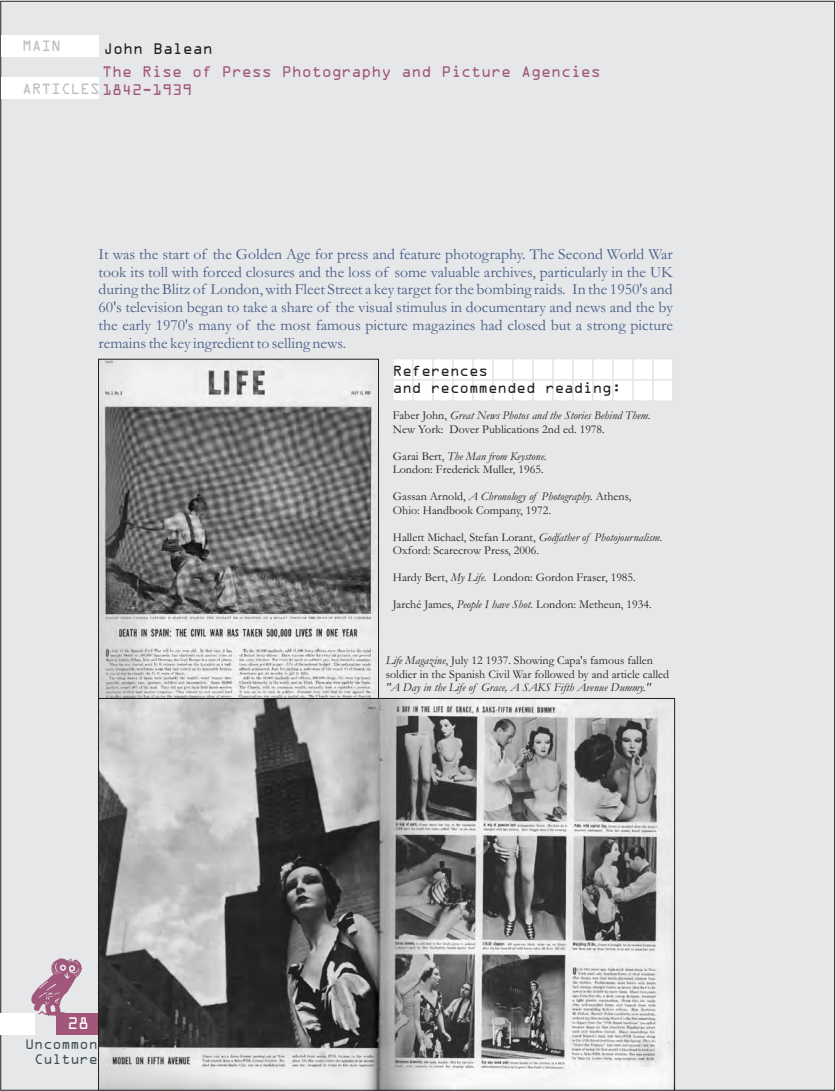
<style>
.page{position:relative;width:836px;height:1091px;background:#fff}
.page>*{position:absolute;margin:0;border:0;box-sizing:border-box;transform-origin:0 0}
.t1{font:18px "OCRA Extended";color:#fff}
.t2{font:16.5px/18.3px "OCRA Extended";color:#a1577b}
.t3{font:16.5px "OCRA Extended";color:#231f20}
.t4{font:16.05px "OCRA Extended";color:#bcbdc0}
.t5{font:15.75px/17.7px "Garamond";color:#485e88;text-align:justify}
.t6{font:15.75px/16.4px "OCRA Extended";color:#231f20}
.t7{font:15px/15.5px "OCRA Extended";color:#425159;text-align:right}
.t8{font:12px/13.5px "Garamond";color:#231f20}
.s1{font-style:italic}
</style>
<div class="page">
<div style="left:1px;top:1px;width:833px;height:1089px;background:#e6e7e9"></div>
<div style="left:572px;top:358px;width:21px;height:22px;background:#fff;border:2px solid #e4e5e7"></div>
<div style="left:572px;top:379px;width:21px;height:23px;background:#fff;border:2px solid #e4e5e7"></div>
<div style="left:552px;top:358px;width:21px;height:22px;background:#fff;border:2px solid #e4e5e7"></div>
<div style="left:552px;top:379px;width:21px;height:23px;background:#fff;border:2px solid #e4e5e7"></div>
<div style="left:652px;top:358px;width:21px;height:22px;background:#fff;border:2px solid #e4e5e7"></div>
<div style="left:652px;top:379px;width:21px;height:23px;background:#fff;border:2px solid #e4e5e7"></div>
<div style="left:632px;top:358px;width:21px;height:22px;background:#fff;border:2px solid #e4e5e7"></div>
<div style="left:632px;top:379px;width:21px;height:23px;background:#fff;border:2px solid #e4e5e7"></div>
<div style="left:492px;top:358px;width:21px;height:22px;background:#fff;border:2px solid #e4e5e7"></div>
<div style="left:492px;top:379px;width:21px;height:23px;background:#fff;border:2px solid #e4e5e7"></div>
<div style="left:432px;top:358px;width:21px;height:22px;background:#fff;border:2px solid #e4e5e7"></div>
<div style="left:432px;top:379px;width:21px;height:23px;background:#fff;border:2px solid #e4e5e7"></div>
<div style="left:472px;top:358px;width:21px;height:22px;background:#fff;border:2px solid #e4e5e7"></div>
<div style="left:472px;top:379px;width:21px;height:23px;background:#fff;border:2px solid #e4e5e7"></div>
<div style="left:452px;top:358px;width:21px;height:22px;background:#fff;border:2px solid #e4e5e7"></div>
<div style="left:452px;top:379px;width:21px;height:23px;background:#fff;border:2px solid #e4e5e7"></div>
<div style="left:592px;top:358px;width:21px;height:22px;background:#fff;border:2px solid #e4e5e7"></div>
<div style="left:592px;top:379px;width:21px;height:23px;background:#fff;border:2px solid #e4e5e7"></div>
<div style="left:392px;top:358px;width:21px;height:22px;background:#fff;border:2px solid #e4e5e7"></div>
<div style="left:392px;top:379px;width:21px;height:23px;background:#fff;border:2px solid #e4e5e7"></div>
<div style="left:532px;top:358px;width:21px;height:22px;background:#fff;border:2px solid #e4e5e7"></div>
<div style="left:532px;top:379px;width:21px;height:23px;background:#fff;border:2px solid #e4e5e7"></div>
<div style="left:612px;top:358px;width:21px;height:22px;background:#fff;border:2px solid #e4e5e7"></div>
<div style="left:612px;top:379px;width:21px;height:23px;background:#fff;border:2px solid #e4e5e7"></div>
<div style="left:512px;top:358px;width:21px;height:22px;background:#fff;border:2px solid #e4e5e7"></div>
<div style="left:512px;top:379px;width:21px;height:23px;background:#fff;border:2px solid #e4e5e7"></div>
<div style="left:412px;top:358px;width:21px;height:22px;background:#fff;border:2px solid #e4e5e7"></div>
<div style="left:412px;top:379px;width:21px;height:23px;background:#fff;border:2px solid #e4e5e7"></div>
<div style="left:1px;top:78px;width:98px;height:21px;background:#fff"></div>
<div style="left:1px;top:35px;width:98px;height:22px;background:#fff"></div>
<div style="left:56px;top:1013px;width:43px;height:21px;background:#a1577b"></div>
<div style="left:1px;top:1013px;width:34px;height:21px;background:#fff"></div>
<svg style="left:31px;top:958px;width:51px;height:58px"></svg>
<img style="left:100px;top:361px;width:275px;height:335px">
<img style="left:100px;top:700px;width:572px;height:388px">
<div style="left:98px;top:359px;width:280px;height:339px;border:1px solid #231f20"></div>
<p class="t4" style="left:22px;top:41px;width:40px">MAIN</p>
<p class="t4" style="left:22px;top:83px;width:79px">ARTICLES</p>
<p class="t3" style="left:103px;top:43px;width:111px">John Balean</p>
<p class="t2" style="left:102px;top:64px;width:500px">The Rise of Press Photography and Picture Agencies<br>1842-1939</p>
<p class="t5" style="left:99px;top:247px;width:576px">It was the start of the Golden Age for press and feature photography. The Second World War took its toll with forced closures and the loss of some valuable archives, particularly in the UK during the Blitz of London, with Fleet Street a key target for the bombing raids. In the 1950's and 60's television began to take a share of the visual stimulus in documentary and news and the by the early 1970's many of the most famous picture magazines had closed but a strong picture remains the key ingredient to selling news.</p>
<p class="t6" style="left:393px;top:364px;width:230px">References<br>and recommended reading:</p>
<p class="t8" style="left:393px;top:410px;width:259px">Faber John, <span class="s1">Great News Photos and the Stories Behind Them.<br></span>New York: Dover Publications 2nd ed. 1978.</p>
<p class="t8" style="left:393px;top:451px;width:155px">Garai Bert, <span class="s1">The Man from Keystone.<br></span>London: Frederick Muller, 1965.</p>
<p class="t8" style="left:393px;top:491px;width:240px">Gassan Arnold, <span class="s1">A Chronology of Photography.</span> Athens,<br>Ohio: Handbook Company, 1972.</p>
<p class="t8" style="left:393px;top:532px;width:271px">Hallett Michael, Stefan Lorant, <span class="s1">Godfather of Photojournalism.<br></span>Oxford: Scarecrow Press, 2006.</p>
<p class="t8" style="left:393px;top:572px;width:244px">Hardy Bert, <span class="s1">My Life.</span> London: Gordon Fraser, 1985.</p>
<p class="t8" style="left:393px;top:599px;width:260px">Jarché James, <span class="s1">People I have Shot.</span> London: Metheun, 1934.</p>
<p class="t1" style="left:67px;top:1017px;width:23px">28</p>
<p class="t7" style="left:25px;top:1037px;width:74px">Uncommon<br>Culture</p>
<p class="t8" style="left:386px;top:655px;width:285px"><span class="s1">Life Magazine</span>, July 12 1937. Showing Capa's famous fallen soldier in the Spanish Civil War followed by and article called <span class="s1">"A Day in the Life of Grace, A SAKS Fifth Avenue Dummy."</span></p>
</div>
